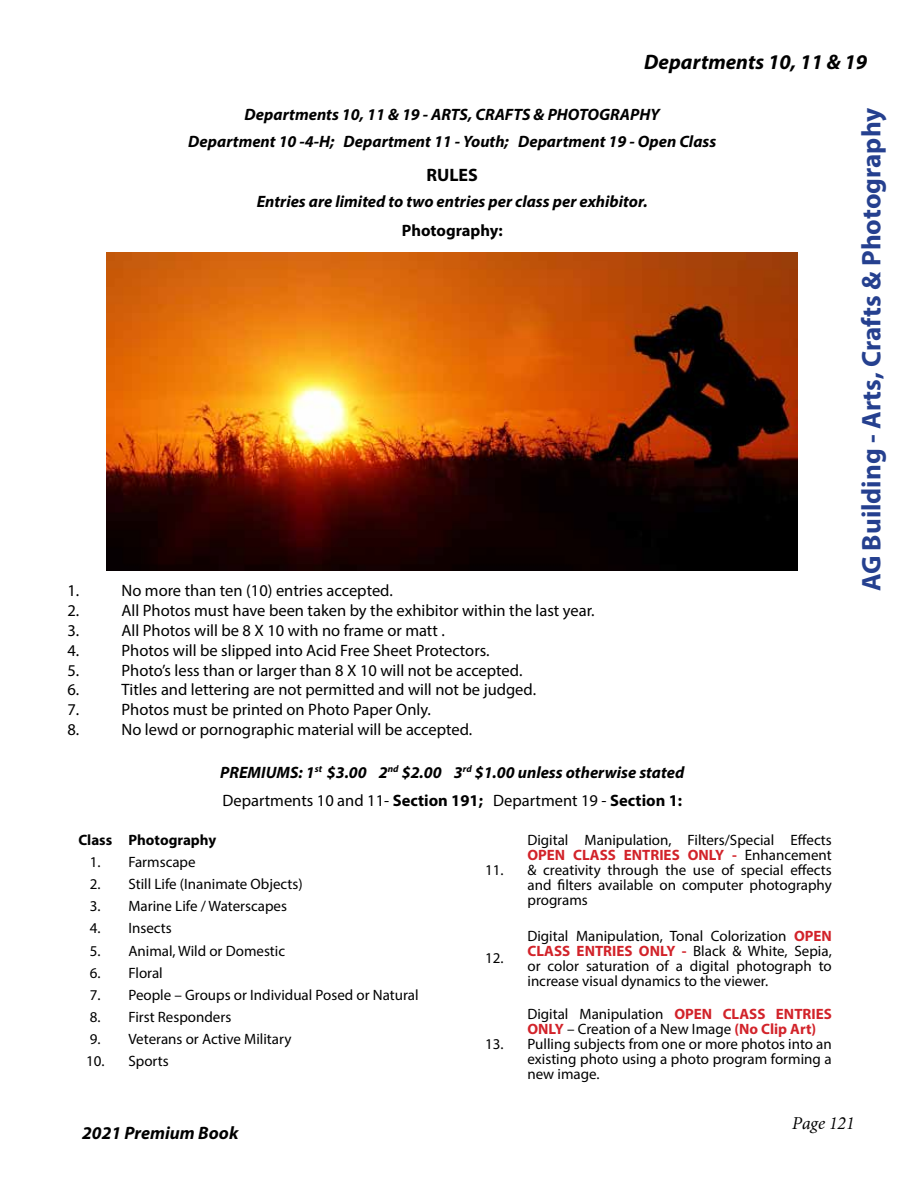
<style>
.page{position:relative;width:918px;height:1188px;background:#fff}
.page>*{position:absolute;margin:0;border:0;box-sizing:border-box;transform-origin:0 0}
.t1{font:700 27px "Myriad Pro";color:#25408f}
.t2{font:italic 700 21px "Myriad Pro";color:#000}
.t3{font:italic 700 18px "Myriad Pro";color:#000}
.t4{font:italic 18px "Minion Cyr";color:#000}
.t5{font:700 18px "Myriad Pro";color:#000}
.t6{font:16.5px "Myriad Pro";color:#000}
.t7{font:italic 700 16.5px/26.5px "Myriad Pro";color:#000;text-align:center}
.t8{font:700 16.5px "Myriad Pro";color:#000}
.t9{font:15px/15px "Myriad Pro";color:#000;text-align:justify}
.t10{font:700 15px "Myriad Pro";color:#000}
.s1{font-weight:400;font-style:normal}
.s2{font-style:normal}
.s3{font-weight:700;color:#d2232a}
</style>
<div class="page">
<img style="left:107px;top:253px;width:691px;height:317px">
<h2 class="t2" style="left:644px;top:48px;width:225px">Departments 10, 11 &amp; 19</h2>
<p class="t7" style="left:188px;top:101px;width:529px">Departments 10, 11 &amp; 19 - ARTS, CRAFTS &amp; PHOTOGRAPHY<br>Department 10 -4-H; Department 11 - Youth; Department 19 - Open Class</p>
<p class="t5" style="left:427px;top:163px;width:53px">RULES</p>
<p class="t7" style="left:257px;top:188px;width:393px">Entries are limited to two entries per class per exhibitor.</p>
<p class="t8" style="left:402px;top:219px;width:102px">Photography:</p>
<p class="t6" style="left:67px;top:581px;width:13px">1.</p>
<p class="t6" style="left:122px;top:581px;width:273px">No more than ten (10) entries accepted.</p>
<p class="t6" style="left:67px;top:601px;width:13px">2.</p>
<p class="t6" style="left:122px;top:601px;width:475px">All Photos must have been taken by the exhibitor within the last year.</p>
<p class="t6" style="left:67px;top:620px;width:13px">3.</p>
<p class="t6" style="left:122px;top:620px;width:325px">All Photos will be 8 X 10 with no frame or matt .</p>
<p class="t6" style="left:67px;top:640px;width:13px">4.</p>
<p class="t6" style="left:122px;top:640px;width:370px">Photos will be slipped into Acid Free Sheet Protectors.</p>
<p class="t6" style="left:67px;top:660px;width:13px">5.</p>
<p class="t6" style="left:122px;top:660px;width:402px">Photo’s less than or larger than 8 X 10 will not be accepted.</p>
<p class="t6" style="left:67px;top:680px;width:13px">6.</p>
<p class="t6" style="left:122px;top:680px;width:416px">Titles and lettering are not permitted and will not be judged.</p>
<p class="t6" style="left:67px;top:700px;width:13px">7.</p>
<p class="t6" style="left:122px;top:700px;width:311px">Photos must be printed on Photo Paper Only.</p>
<p class="t6" style="left:67px;top:719px;width:13px">8.</p>
<p class="t6" style="left:122px;top:719px;width:352px">No lewd or pornographic material will be accepted.</p>
<p class="t7" style="left:220px;top:758px;width:466px;line-height:28.5px;text-align:left">PREMIUMS: 1<sup>st</sup> $3.00 2<sup>nd</sup> $2.00 3<sup>rd</sup> $1.00 unless otherwise stated<br><span class="s1">Departments 10 and 11-</span> <span class="s2">Section 191;</span> <span class="s1">Department 19 -</span> <span class="s2">Section 1:</span></p>
<p class="t10" style="left:78px;top:830px;width:139px">Class Photography</p>
<p class="t9" style="left:90px;top:855px;width:107px">1. Farmscape</p>
<p class="t9" style="left:90px;top:877px;width:214px">2. Still Life (Inanimate Objects)</p>
<p class="t9" style="left:90px;top:899px;width:199px">3. Marine Life / Waterscapes</p>
<p class="t9" style="left:90px;top:921px;width:83px">4. Insects</p>
<p class="t9" style="left:90px;top:943px;width:197px">5. Animal, Wild or Domestic</p>
<p class="t9" style="left:90px;top:965px;width:74px">6. Floral</p>
<p class="t9" style="left:90px;top:987px;width:330px">7. People – Groups or Individual Posed or Natural</p>
<p class="t9" style="left:90px;top:1009px;width:143px">8. First Responders</p>
<p class="t9" style="left:90px;top:1031px;width:203px">9. Veterans or Active Military</p>
<p class="t9" style="left:86px;top:1053px;width:84px">10. Sports</p>
<p class="t9" style="left:527px;top:833px;width:306px">Digital Manipulation, Filters/Special Effects <span class="s3">OPEN CLASS ENTRIES ONLY -</span> Enhancement &amp; creativity through the use of special effects and filters available on computer photography programs</p>
<p class="t9" style="left:485px;top:863px;width:20px">11.</p>
<p class="t9" style="left:527px;top:928px;width:306px">Digital Manipulation, Tonal Colorization <span class="s3">OPEN CLASS ENTRIES ONLY -</span> Black &amp; White, Sepia, or color saturation of a digital photograph to increase visual dynamics to the viewer.</p>
<p class="t9" style="left:485px;top:950px;width:20px">12.</p>
<p class="t9" style="left:527px;top:1006px;width:306px;text-align:left">Digital Manipulation <span class="s3">OPEN CLASS ENTRIES ONLY</span> – Creation of a New Image <span class="s3">(No Clip Art)<br></span>Pulling subjects from one or more photos into an existing photo using a photo program forming a new image.</p>
<p class="t9" style="left:485px;top:1036px;width:20px">13.</p>
<h1 class="t1" style="left:854px;top:591px;width:485px;rotate:-90deg">AG Building - Arts, Crafts &amp; Photography</h1>
<p class="t3" style="left:82px;top:1121px;width:158px">2021 Premium Book</p>
<p class="t4" style="left:792px;top:1115px;width:64px">Page 121</p>
</div>
